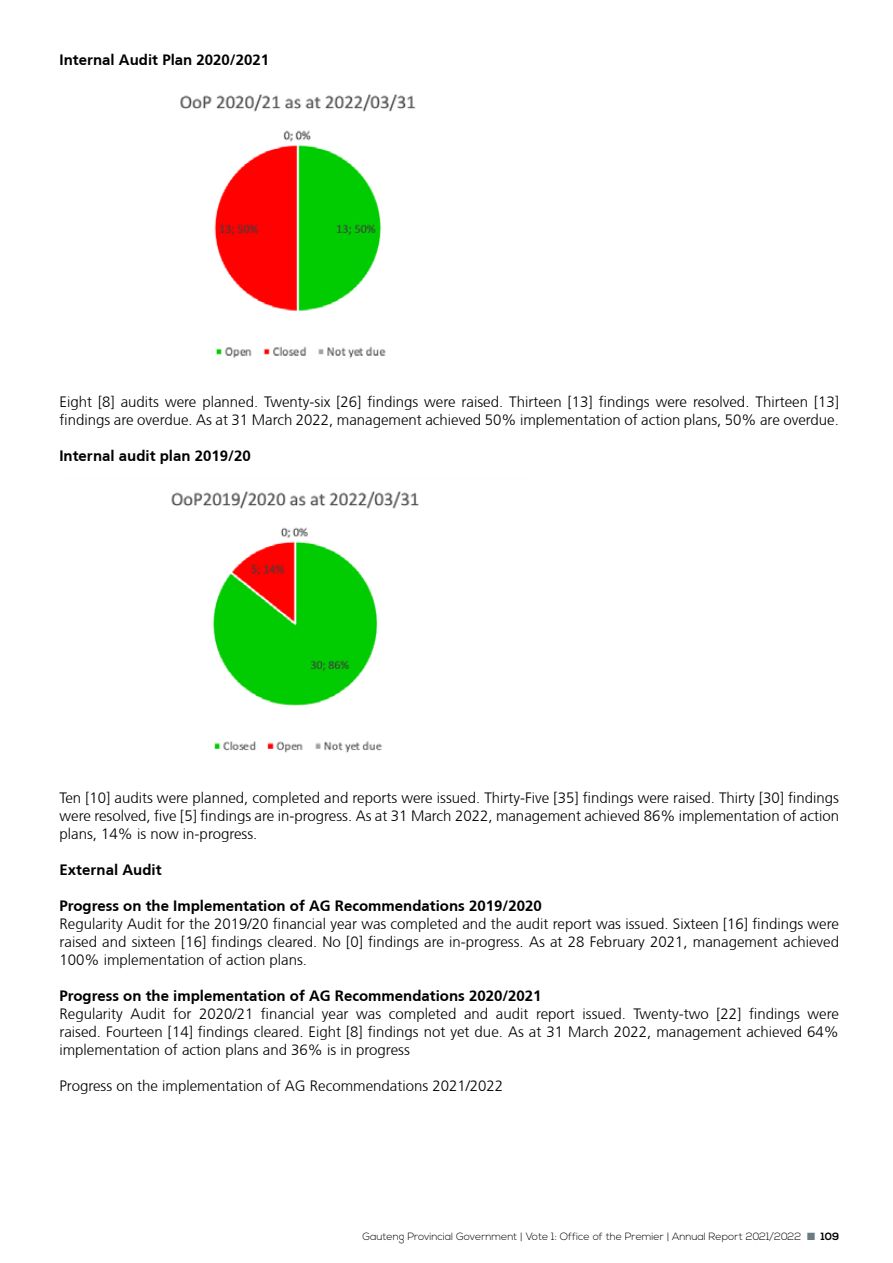
<style>
.page{position:relative;width:893px;height:1263px;background:#fff}
.page>*{position:absolute;margin:0;border:0;box-sizing:border-box;transform-origin:0 0}
.t1{font:300 15px/18px "Frutiger CE";color:#000;text-align:justify}
.t2{font:700 15px "Frutiger CE";color:#000}
.t3{font:300 10.5px "Nexa";color:#000}
.s1{color:#6b7b84}
.s2{font-weight:700}
</style>
<div class="page">
<img style="left:180px;top:94px;width:236px;height:265px">
<img style="left:171px;top:491px;width:248px;height:262px">
<p class="t2" style="left:60px;top:51px;width:211px">Internal Audit Plan 2020/2021</p>
<p class="t1" style="left:60px;top:393px;width:781px">Eight [8] audits were planned. Twenty-six [26] findings were raised. Thirteen [13] findings were resolved. Thirteen [13] findings are overdue. As at 31 March 2022, management achieved 50% implementation of action plans, 50% are overdue.</p>
<p class="t2" style="left:59px;top:447px;width:193px">Internal audit plan 2019/20</p>
<p class="t1" style="left:60px;top:789px;width:781px">Ten [10] audits were planned, completed and reports were issued. Thirty-Five [35] findings were raised. Thirty [30] findings were resolved, five [5] findings are in-progress. As at 31 March 2022, management achieved 86% implementation of action plans, 14% is now in-progress.</p>
<p class="t2" style="left:60px;top:861px;width:103px">External Audit</p>
<p class="t2" style="left:60px;top:897px;width:484px">Progress on the Implementation of AG Recommendations 2019/2020</p>
<p class="t1" style="left:60px;top:915px;width:781px">Regularity Audit for the 2019/20 financial year was completed and the audit report was issued. Sixteen [16] findings were raised and sixteen [16] findings cleared. No [0] findings are in-progress. As at 28 February 2021, management achieved 100% implementation of action plans.</p>
<p class="t2" style="left:60px;top:987px;width:484px">Progress on the implementation of AG Recommendations 2020/2021</p>
<p class="t1" style="left:59px;top:1005px;width:781px">Regularity Audit for 2020/21 financial year was completed and audit report issued. Twenty-two [22] findings were raised. Fourteen [14] findings cleared. Eight [8] findings not yet due. As at 31 March 2022, management achieved 64% implementation of action plans and 36% is in progress</p>
<p class="t1" style="left:59px;top:1077px;width:445px">Progress on the implementation of AG Recommendations 2021/2022</p>
<p class="t3" style="left:362px;top:1230px;width:478px">Gauteng Provincial Government | Vote 1: Office of the Premier | Annual Report 2021/2022 <span class="s1">■</span> <span class="s2">109</span></p>
</div>
